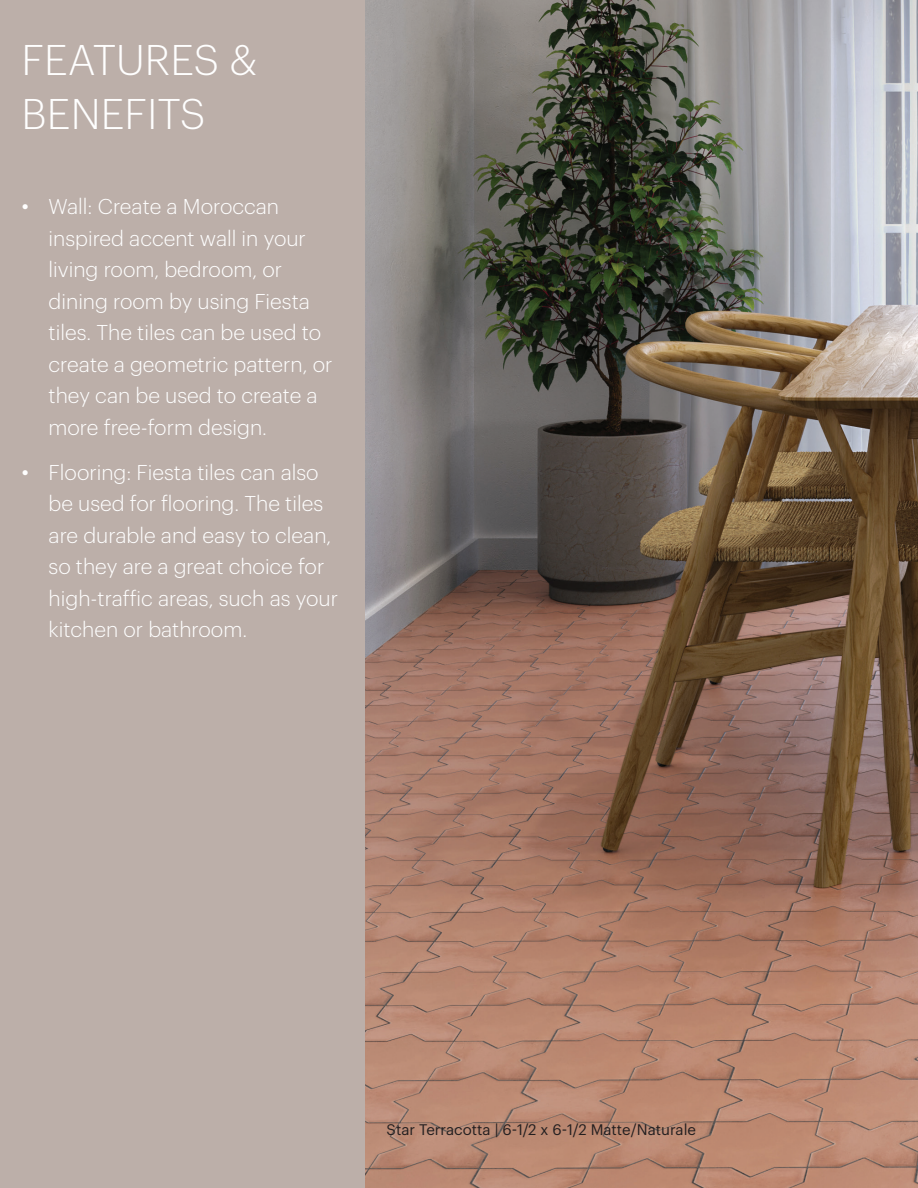
<style>
.page{position:relative;width:918px;height:1188px;background:#fff}
.page>*{position:absolute;margin:0;border:0;box-sizing:border-box;transform-origin:0 0}
.t1{font:300 42px/54px "Graphik";color:#fff}
.t2{font:300 21px/31.5px "Graphik";color:#fff}
.t3{font:15px "Graphik";color:#231f20}
.s1{font-size:24px}
</style>
<div class="page">
<img style="left:364px;top:0;width:554px;height:1188px">
<div style="left:0;top:0;width:364px;height:1188px;background:#bcafa9"></div>
<p class="t1" style="left:22px;top:29px;width:237px">FEATURES &amp;<br>BENEFITS</p>
<p class="t2" style="left:49px;top:189px;width:285px;text-indent:-27px"><span class="s1">•</span> Wall: Create a Moroccan inspired accent wall in your living room, bedroom, or dining room by using Fiesta tiles. The tiles can be used to create a geometric pattern, or they can be used to create a more free-form design.</p>
<p class="t2" style="left:49px;top:455px;width:291px;text-indent:-27px"><span class="s1">•</span> Flooring: Fiesta tiles can also be used for flooring. The tiles are durable and easy to clean, so they are a great choice for high-traffic areas, such as your kitchen or bathroom.</p>
<p class="t3" style="left:387px;top:1118px;width:311px">Star Terracotta | 6-1/2 x 6-1/2 Matte/Naturale</p>
</div>
